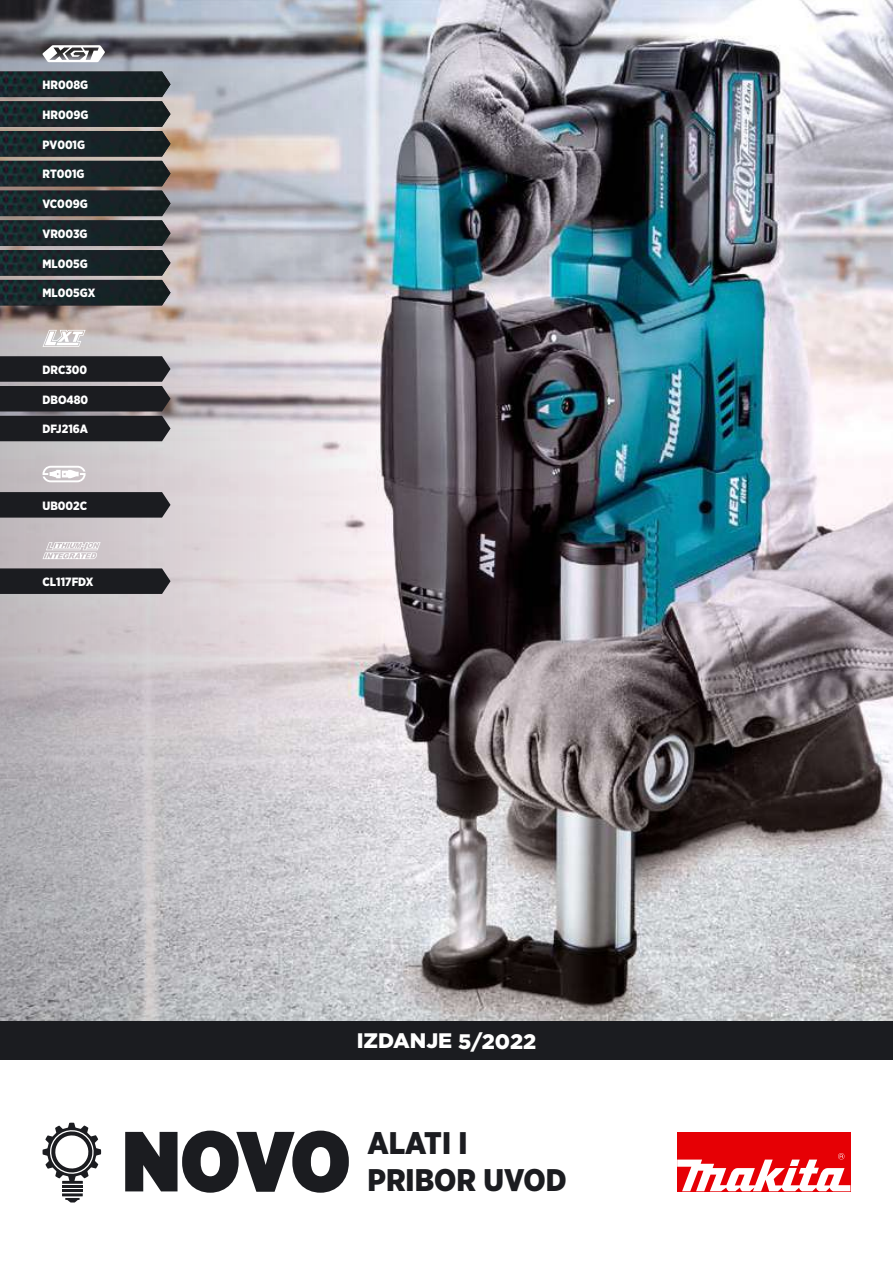
<style>
.page{position:relative;width:893px;height:1263px;background:#fff}
.page>*{position:absolute;margin:0;border:0;box-sizing:border-box;transform-origin:0 0}
.t1{font:900 85.05px "Gotham Narrow";color:#1b1c20}
.t2{font:900 31.35px/37.5px "Gotham Narrow";color:#1b1c20}
.t3{font:900 21px "Gotham";color:#fff}
.t4{font:900 12px "Gotham Narrow";color:#fff}
</style>
<div class="page">
<img style="left:402px;top:0;width:491px;height:1022px">
<svg style="left:0;top:0;width:402px;height:1022px;background:#c3c0c4"></svg>
<div style="left:0;top:1022px;width:893px;height:38px;background:#1b1c20"></div>
<svg style="left:0;top:72px;width:171px;height:208px;background:#31393b"></svg>
<img style="left:0;top:280px;width:171px;height:25px">
<svg style="left:43px;top:45px;width:62px;height:17px"></svg>
<svg style="left:0;top:356px;width:171px;height:85px;background:#2d2d31"></svg>
<svg style="left:43px;top:330px;width:43px;height:17px"></svg>
<svg style="left:0;top:492px;width:171px;height:26px;background:#232327"></svg>
<svg style="left:43px;top:466px;width:43px;height:16px"></svg>
<div style="left:0;top:568px;width:171px;height:26px;background:#1b1c20"></div>
<svg style="left:43px;top:542px;width:58px;height:17px"></svg>
<hr style="left:62px;top:1189px;width:21px;height:3px;background:#1b1c20">
<svg style="left:62px;top:1193px;width:21px;height:9px"></svg>
<svg style="left:43px;top:1123px;width:58px;height:61px"></svg>
<hr style="left:62px;top:1185px;width:21px;height:3px;background:#1b1c20">
<div style="left:677px;top:1132px;width:173px;height:59px;background:#e60005"></div>
<svg style="left:677px;top:1153px;width:173px;height:38px"></svg>
<p class="t4" style="left:43px;top:77px;width:47px">HR008G</p>
<p class="t4" style="left:43px;top:107px;width:47px">HR009G</p>
<p class="t4" style="left:43px;top:136px;width:44px">PV001G</p>
<p class="t4" style="left:43px;top:166px;width:43px">RT001G</p>
<p class="t4" style="left:43px;top:196px;width:47px">VC009G</p>
<p class="t4" style="left:43px;top:226px;width:46px">VR003G</p>
<p class="t4" style="left:43px;top:256px;width:47px">ML005G</p>
<p class="t4" style="left:43px;top:285px;width:54px">ML005GX</p>
<p class="t4" style="left:43px;top:362px;width:46px">DRC300</p>
<p class="t4" style="left:43px;top:391px;width:47px">DBO480</p>
<p class="t4" style="left:43px;top:421px;width:47px">DFJ216A</p>
<p class="t4" style="left:43px;top:497px;width:46px">UB002C</p>
<p class="t4" style="left:43px;top:574px;width:52px">CL117FDX</p>
<h3 class="t3" style="left:357px;top:1026px;width:181px">IZDANJE 5/2022</h3>
<h1 class="t1" style="left:122px;top:1104px;width:230px">NOVO</h1>
<h2 class="t2" style="left:368px;top:1124px;width:201px">ALATI I<br>PRIBOR UVOD</h2>
</div>
